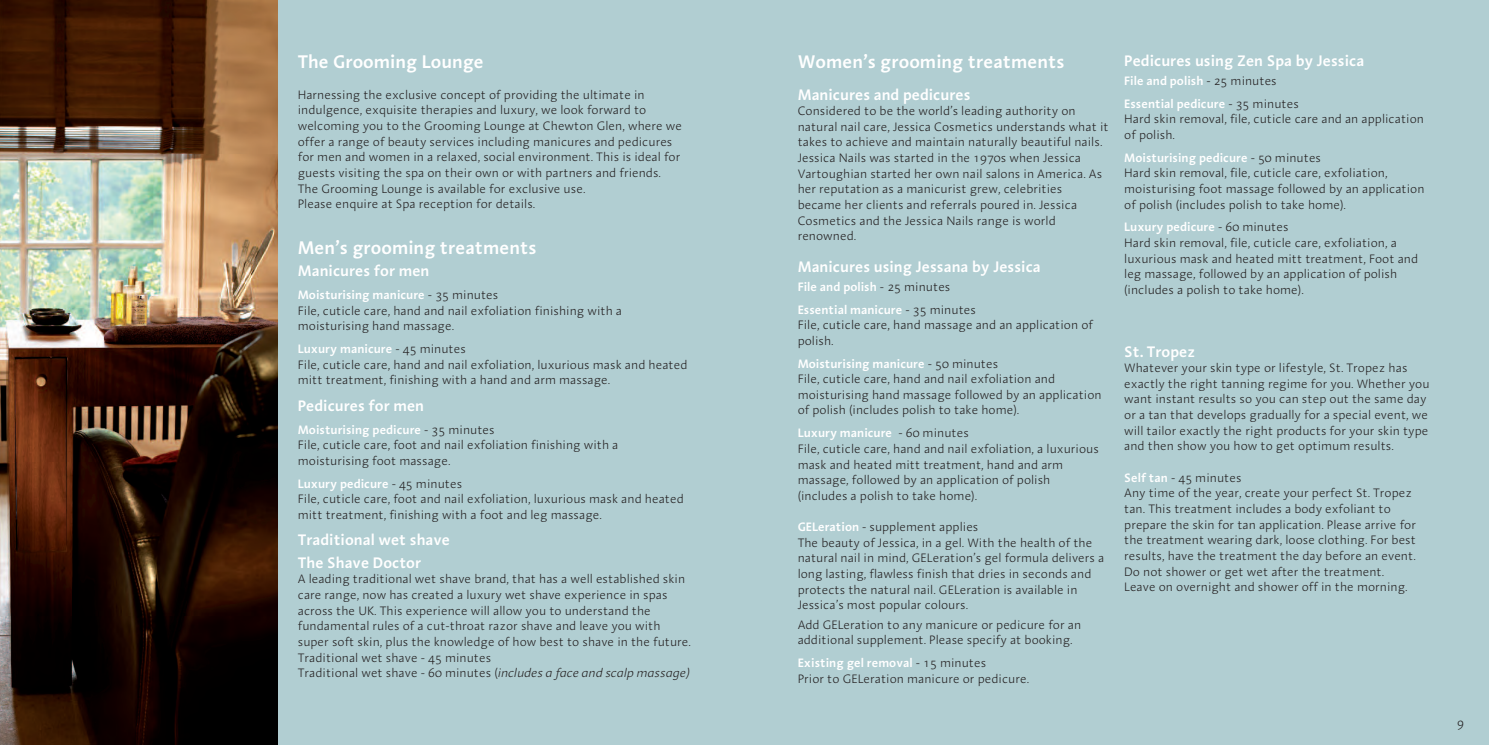
<style>
.page{position:relative;width:1489px;height:745px;background:#fff}
.page>*{position:absolute;margin:0;border:0;box-sizing:border-box;transform-origin:0 0}
.t1{font:600 18.75px "Linotype Aroma";color:#fff}
.t2{font:600 15.62px/22.8px "Linotype Aroma";color:#fff}
.t3{font:300 12.5px/15.6px "Linotype Aroma";color:#231f20}
.t4{font:600 12.5px/22.8px "Linotype Aroma";color:#fff}
.s1{font-weight:300;color:#231f20}
.s2{font-weight:600;color:#fff}
.s3{font-style:italic}
</style>
<div class="page">
<div style="left:744px;top:0;width:744px;height:744px;background:#b1ced2"></div>
<img style="left:0;top:0;width:278px;height:744px">
<div style="left:278px;top:0;width:466px;height:744px;background:#b1ced2"></div>
<h1 class="t1" style="left:298px;top:55px;width:187px">The Grooming Lounge</h1>
<h1 class="t1" style="left:797px;top:55px;width:268px">Women’s grooming treatments</h1>
<p class="t2" style="left:797px;top:85px;width:174px">Manicures and pedicures</p>
<p class="t3" style="left:797px;top:104px;width:312px">Considered to be the world’s leading authority on natural nail care, Jessica Cosmetics understands what it takes to achieve and maintain naturally beautiful nails.<br>Jessica Nails was started in the 1970s when Jessica Vartoughian started her own nail salons in America. As her reputation as a manicurist grew, celebrities became her clients and referrals poured in. Jessica Cosmetics and the Jessica Nails range is world renowned.</p>
<p class="t2" style="left:797px;top:257px;width:245px">Manicures using Jessana by Jessica</p>
<p class="t4" style="left:797px;top:276px;width:180px">File and polish <span class="s1">- 25 minutes<br></span>Essential manicure <span class="s1">- 35 minutes</span></p>
<p class="t3" style="left:797px;top:318px;width:297px">File, cuticle care, hand massage and an application of polish.</p>
<p class="t3" style="left:797px;top:356px;width:305px"><span class="s2">Moisturising manicure</span> - 50 minutes<br>File, cuticle care, hand and nail exfoliation and moisturising hand massage followed by an application of polish (includes polish to take home).</p>
<p class="t3" style="left:797px;top:426px;width:303px"><span class="s2">Luxury manicure</span> - 60 minutes<br>File, cuticle care, hand and nail exfoliation, a luxurious mask and heated mitt treatment, hand and arm massage, followed by an application of polish (includes a polish to take home).</p>
<p class="t3" style="left:797px;top:520px;width:308px"><span class="s2">GELeration</span> - supplement applies<br>The beauty of Jessica, in a gel. With the health of the natural nail in mind, GELeration’s gel formula delivers a long lasting, flawless finish that dries in seconds and protects the natural nail. GELeration is available in Jessica’s most popular colours.</p>
<p class="t3" style="left:797px;top:617px;width:285px">Add GELeration to any manicure or pedicure for an additional supplement. Please specify at booking.</p>
<p class="t3" style="left:797px;top:655px;width:233px"><span class="s2">Existing gel removal</span> - 15 minutes<br>Prior to GELeration manicure or pedicure.</p>
<p class="t3" style="left:298px;top:88px;width:386px">Harnessing the exclusive concept of providing the ultimate in indulgence, exquisite therapies and luxury, we look forward to welcoming you to the Grooming Lounge at Chewton Glen, where we offer a range of beauty services including manicures and pedicures for men and women in a relaxed, social environment. This is ideal for guests visiting the spa on their own or with partners and friends.<br>The Grooming Lounge is available for exclusive use.<br>Please enquire at Spa reception for details.</p>
<h1 class="t1" style="left:298px;top:241px;width:240px">Men’s grooming treatments</h1>
<p class="t2" style="left:298px;top:261px;width:133px">Manicures for men</p>
<p class="t3" style="left:298px;top:288px;width:326px"><span class="s2">Moisturising manicure</span> - 35 minutes<br>File, cuticle care, hand and nail exfoliation finishing with a moisturising hand massage.</p>
<p class="t3" style="left:298px;top:342px;width:391px"><span class="s2">Luxury manicure</span> - 45 minutes<br>File, cuticle care, hand and nail exfoliation, luxurious mask and heated mitt treatment, finishing with a hand and arm massage.</p>
<p class="t2" style="left:298px;top:396px;width:128px">Pedicures for men</p>
<p class="t3" style="left:298px;top:422px;width:322px"><span class="s2">Moisturising pedicure</span> - 35 minutes<br>File, cuticle care, foot and nail exfoliation finishing with a moisturising foot massage.</p>
<p class="t3" style="left:298px;top:476px;width:387px"><span class="s2">Luxury pedicure</span> - 45 minutes<br>File, cuticle care, foot and nail exfoliation, luxurious mask and heated mitt treatment, finishing with a foot and leg massage.</p>
<p class="t2" style="left:298px;top:530px;width:154px">Traditional wet shave<br>The Shave Doctor</p>
<p class="t3" style="left:298px;top:572px;width:395px">A leading traditional wet shave brand, that has a well established skin care range, now has created a luxury wet shave experience in spas across the UK. This experience will allow you to understand the fundamental rules of a cut-throat razor shave and leave you with super soft skin, plus the knowledge of how best to shave in the future.<br>Traditional wet shave - 45 minutes<br>Traditional wet shave - 60 minutes (<span class="s3">includes a face and scalp massage)</span></p>
<p class="t2" style="left:1124px;top:51px;width:242px">Pedicures using Zen Spa by Jessica</p>
<p class="t4" style="left:1124px;top:71px;width:176px">File and polish <span class="s1">- 25 minutes<br></span>Essential pedicure <span class="s1">- 35 minutes</span></p>
<p class="t3" style="left:1124px;top:113px;width:301px">Hard skin removal, file, cuticle care and an application of polish.</p>
<p class="t3" style="left:1124px;top:151px;width:302px"><span class="s2">Moisturising pedicure</span> - 50 minutes<br>Hard skin removal, file, cuticle care, exfoliation, moisturising foot massage followed by an application of polish (includes polish to take home).</p>
<p class="t3" style="left:1124px;top:220px;width:295px"><span class="s2">Luxury pedicure</span> - 60 minutes<br>Hard skin removal, file, cuticle care, exfoliation, a luxurious mask and heated mitt treatment, Foot and leg massage, followed by an application of polish (includes a polish to take home).</p>
<p class="t2" style="left:1124px;top:341px;width:73px">St. Tropez</p>
<p class="t3" style="left:1124px;top:361px;width:307px">Whatever your skin type or lifestyle, St. Tropez has exactly the right tanning regime for you. Whether you want instant results so you can step out the same day or a tan that develops gradually for a special event, we will tailor exactly the right products for your skin type and then show you how to get optimum results.</p>
<p class="t3" style="left:1124px;top:470px;width:293px"><span class="s2">Self tan</span> - 45 minutes<br>Any time of the year, create your perfect St. Tropez tan. This treatment includes a body exfoliant to prepare the skin for tan application. Please arrive for the treatment wearing dark, loose clothing. For best results, have the treatment the day before an event.<br>Do not shower or get wet after the treatment.<br>Leave on overnight and shower off in the morning.</p>
<p class="t3" style="left:1456px;top:715px;width:8px">9</p>
</div>
